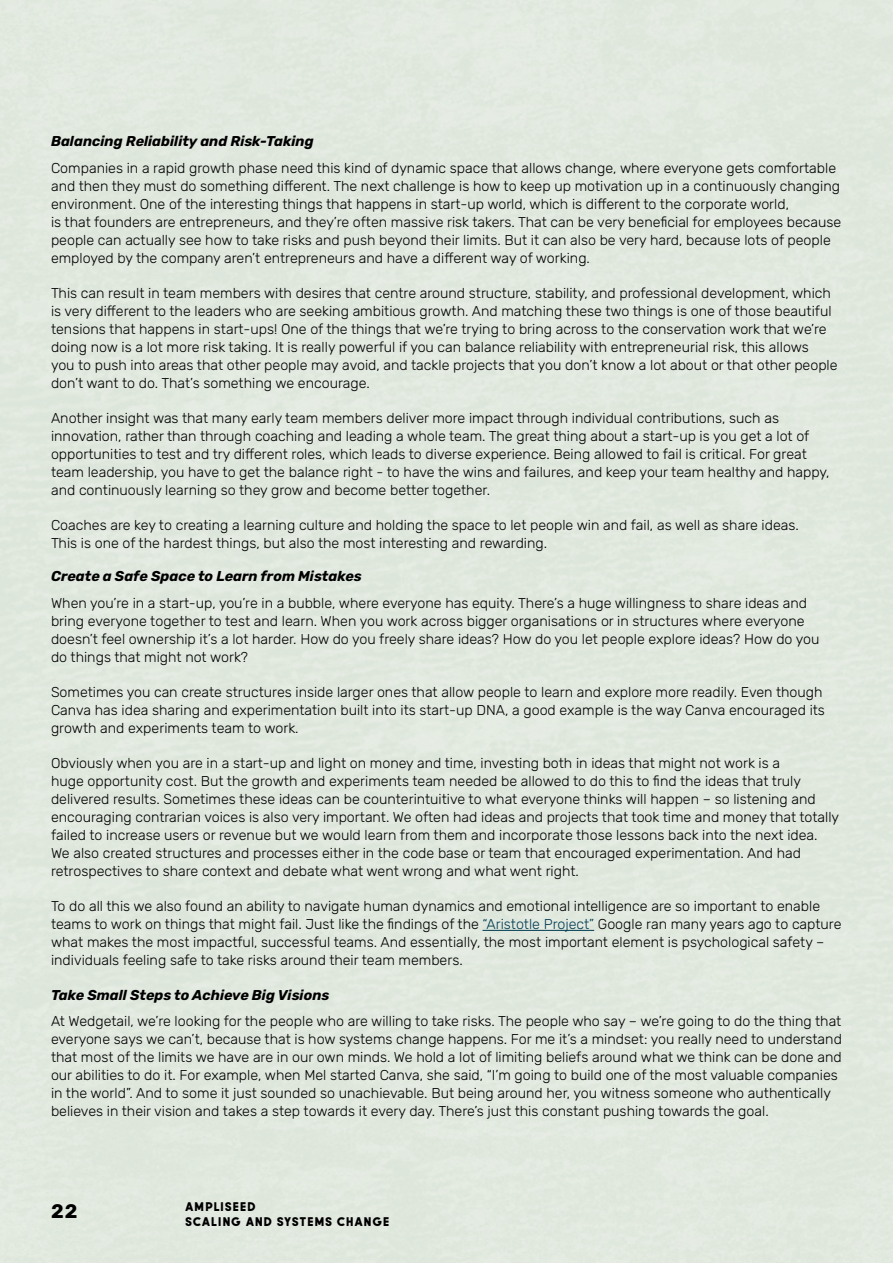
<style>
.page{position:relative;width:893px;height:1263px;background:#fff}
.page>*{position:absolute;margin:0;border:0;box-sizing:border-box;transform-origin:0 0}
.t1{font:700 19.5px "Rubik";color:#000}
.t2{font:300 14.25px/18px "Rubik";color:#000}
.t3{font:italic 700 14.25px "Rubik";color:#000}
.t4{font:12px/15px "A Type Stencil 2.0";letter-spacing:.05em;color:#000}
.s1{color:#003b52}
</style>
<div class="page">
<hr style="left:483px;top:930px;width:111px;height:1px;background:#003b52">
<p class="t3" style="left:51px;top:133px;width:264px">Balancing Reliability and Risk-Taking</p>
<p class="t2" style="left:51px;top:159px;width:792px">Companies in a rapid growth phase need this kind of dynamic space that allows change, where everyone gets comfortable and then they must do something different. The next challenge is how to keep up motivation up in a continuously changing environment. One of the interesting things that happens in start-up world, which is different to the corporate world,<br>is that founders are entrepreneurs, and they’re often massive risk takers. That can be very beneficial for employees because people can actually see how to take risks and push beyond their limits. But it can also be very hard, because lots of people employed by the company aren’t entrepreneurs and have a different way of working.</p>
<p class="t2" style="left:51px;top:284px;width:788px">This can result in team members with desires that centre around structure, stability, and professional development, which is very different to the leaders who are seeking ambitious growth. And matching these two things is one of those beautiful tensions that happens in start-ups! One of the things that we’re trying to bring across to the conservation work that we’re doing now is a lot more risk taking. It is really powerful if you can balance reliability with entrepreneurial risk, this allows<br>you to push into areas that other people may avoid, and tackle projects that you don’t know a lot about or that other people don’t want to do. That’s something we encourage.</p>
<p class="t2" style="left:51px;top:409px;width:780px">Another insight was that many early team members deliver more impact through individual contributions, such as innovation, rather than through coaching and leading a whole team. The great thing about a start-up is you get a lot of opportunities to test and try different roles, which leads to diverse experience. Being allowed to fail is critical. For great team leadership, you have to get the balance right - to have the wins and failures, and keep your team healthy and happy, and continuously learning so they grow and become better together.</p>
<p class="t2" style="left:51px;top:516px;width:749px">Coaches are key to creating a learning culture and holding the space to let people win and fail, as well as share ideas.<br>This is one of the hardest things, but also the most interesting and rewarding.</p>
<p class="t3" style="left:51px;top:568px;width:312px">Create a Safe Space to Learn from Mistakes</p>
<p class="t2" style="left:51px;top:594px;width:770px">When you’re in a start-up, you’re in a bubble, where everyone has equity. There’s a huge willingness to share ideas and bring everyone together to test and learn. When you work across bigger organisations or in structures where everyone doesn’t feel ownership it’s a lot harder. How do you freely share ideas? How do you let people explore ideas? How do you do things that might not work?</p>
<p class="t2" style="left:51px;top:683px;width:775px">Sometimes you can create structures inside larger ones that allow people to learn and explore more readily. Even though<br>Canva has idea sharing and experimentation built into its start-up DNA, a good example is the way Canva encouraged its growth and experiments team to work.</p>
<p class="t2" style="left:51px;top:754px;width:790px">Obviously when you are in a start-up and light on money and time, investing both in ideas that might not work is a<br>huge opportunity cost. But the growth and experiments team needed be allowed to do this to find the ideas that truly delivered results. Sometimes these ideas can be counterintuitive to what everyone thinks will happen – so listening and encouraging contrarian voices is also very important. We often had ideas and projects that took time and money that totally failed to increase users or revenue but we would learn from them and incorporate those lessons back into the next idea.<br>We also created structures and processes either in the code base or team that encouraged experimentation. And had retrospectives to share context and debate what went wrong and what went right.</p>
<p class="t2" style="left:51px;top:897px;width:792px">To do all this we also found an ability to navigate human dynamics and emotional intelligence are so important to enable teams to work on things that might fail. Just like the findings of the <span class="s1">“Aristotle Project”</span> Google ran many years ago to capture what makes the most impactful, successful teams. And essentially, the most important element is psychological safety – individuals feeling safe to take risks around their team members.</p>
<p class="t3" style="left:51px;top:987px;width:280px">Take Small Steps to Achieve Big Visions</p>
<p class="t2" style="left:51px;top:1013px;width:792px">At Wedgetail, we’re looking for the people who are willing to take risks. The people who say – we’re going to do the thing that everyone says we can’t, because that is how systems change happens. For me it’s a mindset: you really need to understand that most of the limits we have are in our own minds. We hold a lot of limiting beliefs around what we think can be done and our abilities to do it. For example, when Mel started Canva, she said, “I’m going to build one of the most valuable companies in the world”. And to some it just sounded so unachievable. But being around her, you witness someone who authentically believes in their vision and takes a step towards it every day. There’s just this constant pushing towards the goal.</p>
<h1 class="t1" style="left:51px;top:1200px;width:28px">22</h1>
<p class="t4" style="left:185px;top:1199px;width:206px">AMPLISEED<br>SCALING AND SYSTEMS CHANGE</p>
</div>
